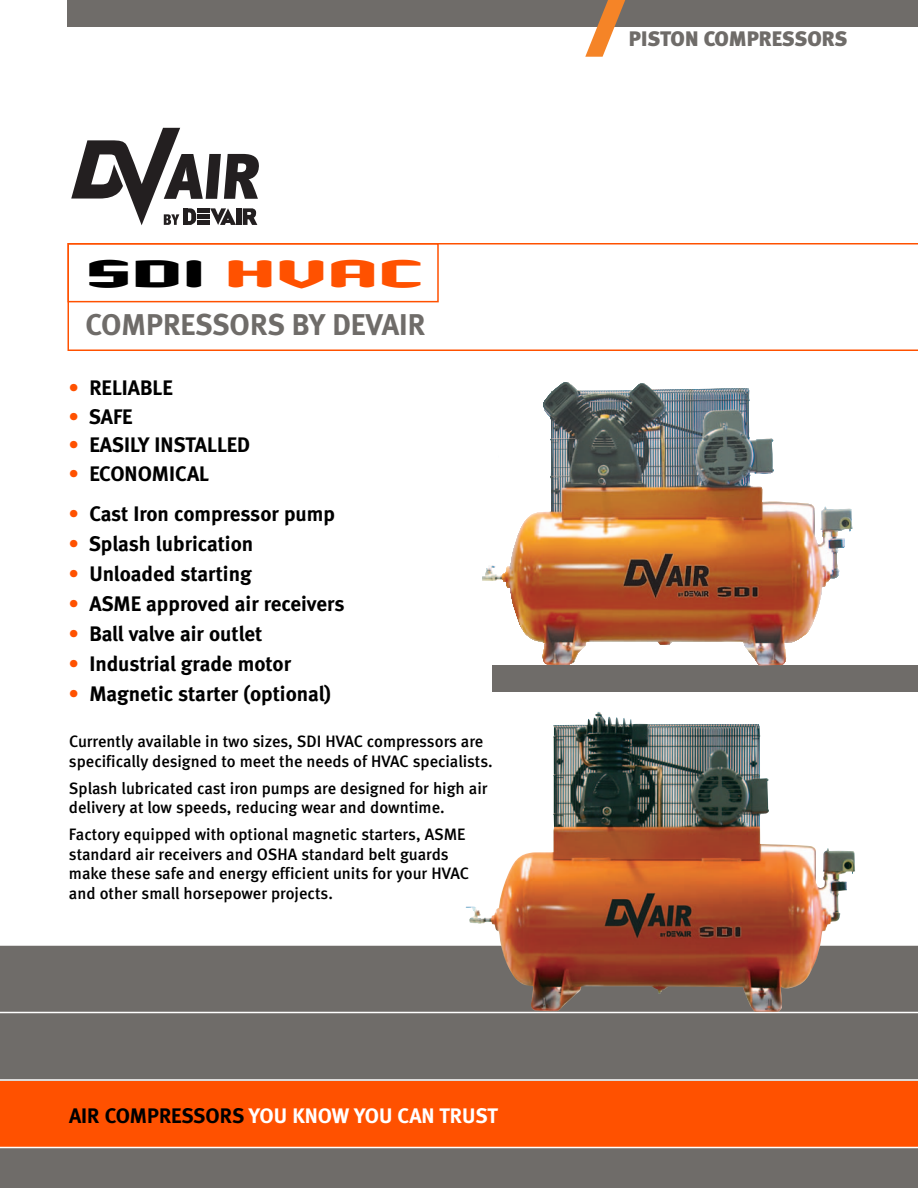
<style>
.page{position:relative;width:918px;height:1188px;background:#fff}
.page>*{position:absolute;margin:0;border:0;box-sizing:border-box;transform-origin:0 0}
.t1{font:900 45px "Shimano Round";color:#ff5100}
.t2{font:700 30px "Meta";color:#6f6c69}
.t3{font:700 21px "Meta";color:#000}
.t4{font:700 21px "Meta";color:#fff}
.t5{font:900 21px "Meta";color:#6f6c69}
.t6{font:500 16.5px/19.5px "Meta";color:#000}
.s1{color:#000}
.s2{color:#ff5100}
</style>
<div class="page">
<div style="left:0;top:945px;width:918px;height:243px;background:#6f6c69"></div>
<div style="left:0;top:1081px;width:918px;height:67px;background:#ff5100"></div>
<svg style="left:68px;top:243px;width:850px;height:108px"></svg>
<div style="left:68px;top:243px;width:371px;height:59px;border:2px solid #ff5100"></div>
<div style="left:68px;top:0;width:850px;height:27px;background:#6f6c69"></div>
<svg style="left:71px;top:128px;width:188px;height:97px"></svg>
<hr style="left:0;top:944px;width:918px;height:2px;background:#fff">
<hr style="left:0;top:1012px;width:918px;height:1px;background:#fff">
<hr style="left:0;top:1079px;width:918px;height:2px;background:#fff">
<hr style="left:0;top:1147px;width:918px;height:1px;background:#fff">
<svg style="left:585px;top:0;width:41px;height:57px"></svg>
<img style="left:466px;top:712px;width:389px;height:300px">
<div style="left:492px;top:665px;width:426px;height:27px;background:#6f6c69"></div>
<img style="left:482px;top:389px;width:370px;height:276px">
<h1 class="t1" style="left:85px;top:245px;width:338px"><span class="s1">SDI</span> HVAC</h1>
<h2 class="t2" style="left:85px;top:307px;width:341px">COMPRESSORS BY DEVAIR</h2>
<p class="t3" style="left:69px;top:375px;width:105px"><span class="s2">•</span> RELIABLE</p>
<p class="t3" style="left:69px;top:404px;width:65px"><span class="s2">•</span> SAFE</p>
<p class="t3" style="left:69px;top:432px;width:183px"><span class="s2">•</span> EASILY INSTALLED</p>
<p class="t3" style="left:69px;top:461px;width:142px"><span class="s2">•</span> ECONOMICAL</p>
<p class="t3" style="left:69px;top:501px;width:268px"><span class="s2">•</span> Cast Iron compressor pump</p>
<p class="t3" style="left:69px;top:531px;width:186px"><span class="s2">•</span> Splash lubrication</p>
<p class="t3" style="left:69px;top:561px;width:184px"><span class="s2">•</span> Unloaded starting</p>
<p class="t3" style="left:69px;top:591px;width:277px"><span class="s2">•</span> ASME approved air receivers</p>
<p class="t3" style="left:69px;top:621px;width:195px"><span class="s2">•</span> Ball valve air outlet</p>
<p class="t3" style="left:69px;top:651px;width:224px"><span class="s2">•</span> Industrial grade motor</p>
<p class="t3" style="left:69px;top:681px;width:264px"><span class="s2">•</span> Magnetic starter (optional)</p>
<p class="t6" style="left:69px;top:732px;width:425px">Currently available in two sizes, SDI HVAC compressors are specifically designed to meet the needs of HVAC specialists.</p>
<p class="t6" style="left:69px;top:778px;width:420px">Splash lubricated cast iron pumps are designed for high air delivery at low speeds, reducing wear and downtime.</p>
<p class="t6" style="left:69px;top:825px;width:402px">Factory equipped with optional magnetic starters, ASME standard air receivers and OSHA standard belt guards make these safe and energy efficient units for your HVAC and other small horsepower projects.</p>
<p class="t4" style="left:69px;top:1104px;width:430px"><span class="s1">AIR COMPRESSORS</span> YOU KNOW YOU CAN TRUST</p>
<p class="t5" style="left:629px;top:31px;width:220px">PISTON COMPRESSORS</p>
</div>
